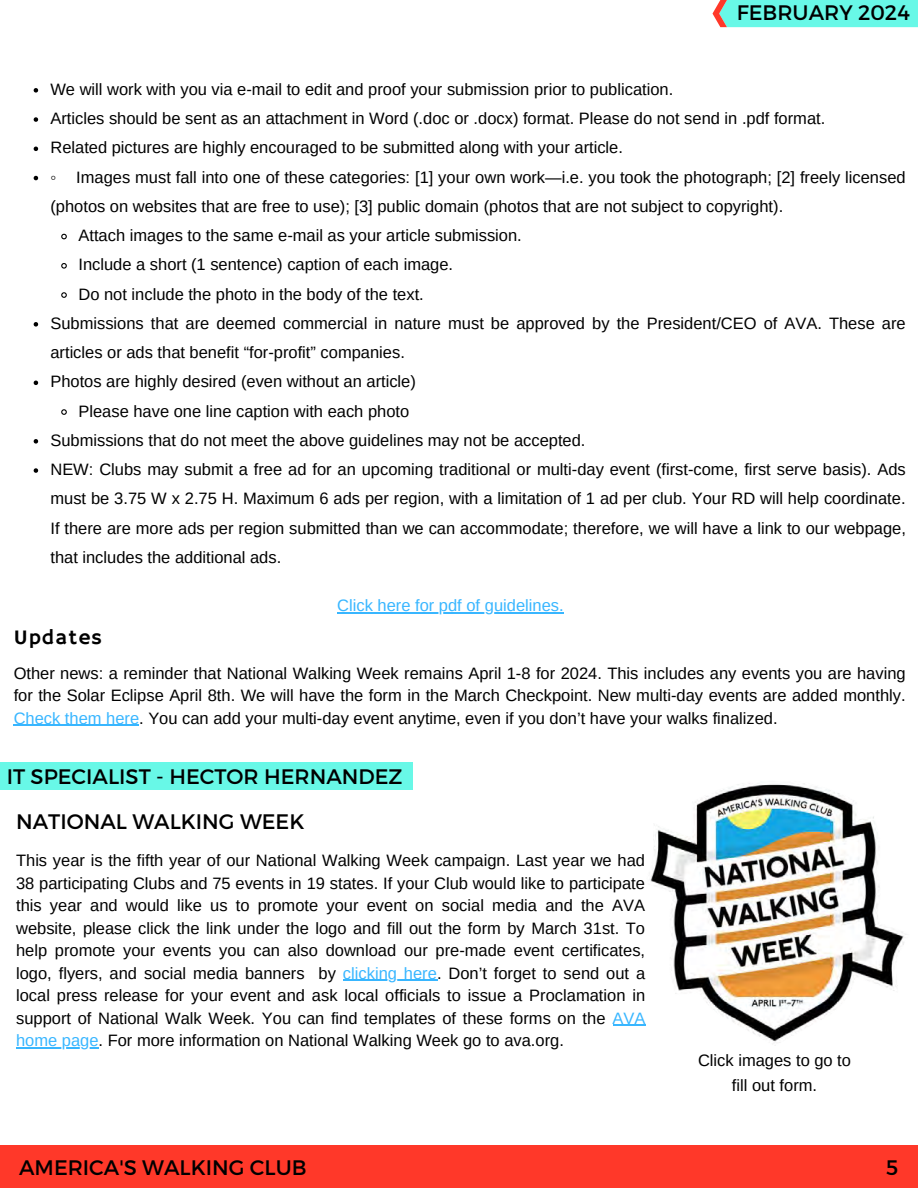
<style>
.page{position:relative;width:918px;height:1188px;background:#fff}
.page>*{position:absolute;margin:0;border:0;box-sizing:border-box;transform-origin:0 0}
.t1{font:21px "Montserrat";color:#000}
.t2{font:21px "Hammersmith One";letter-spacing:.05em;color:#000}
.t3{font:16.5px/22.5px "Arimo";color:#000}
.t4{font:16.5px "Arimo";color:#38b6ff}
.s1{color:#38b6ff}
</style>
<div class="page">
<div style="left:0;top:1145px;width:918px;height:43px;background:#ff3829"></div>
<div style="left:713px;top:0;width:205px;height:27px;background:#68f8e7"></div>
<svg style="left:34px;top:88px;width:4px;height:5px"></svg>
<svg style="left:34px;top:117px;width:4px;height:5px"></svg>
<svg style="left:34px;top:147px;width:4px;height:4px"></svg>
<svg style="left:34px;top:176px;width:4px;height:4px"></svg>
<svg style="left:61px;top:233px;width:6px;height:7px"></svg>
<svg style="left:61px;top:263px;width:6px;height:6px"></svg>
<svg style="left:61px;top:292px;width:6px;height:6px"></svg>
<svg style="left:34px;top:322px;width:4px;height:5px"></svg>
<svg style="left:34px;top:381px;width:4px;height:4px"></svg>
<svg style="left:61px;top:409px;width:6px;height:6px"></svg>
<svg style="left:34px;top:439px;width:4px;height:5px"></svg>
<svg style="left:34px;top:468px;width:4px;height:5px"></svg>
<hr style="left:337px;top:613px;width:74px;height:1px;background:#38b6ff">
<hr style="left:411px;top:613px;width:69px;height:1px;background:#38b6ff">
<hr style="left:480px;top:613px;width:84px;height:1px;background:#38b6ff">
<hr style="left:14px;top:725px;width:125px;height:1px;background:#38b6ff">
<div style="left:0;top:763px;width:413px;height:27px;background:#68f8e7"></div>
<img style="left:650px;top:783px;width:256px;height:260px">
<hr style="left:343px;top:980px;width:94px;height:1px;background:#38b6ff">
<hr style="left:613px;top:1025px;width:33px;height:1px;background:#38b6ff">
<hr style="left:16px;top:1047px;width:83px;height:1px;background:#38b6ff">
<p class="t1" style="left:737px;top:-1px;width:175px">FEBRUARY 2024</p>
<p class="t3" style="left:50px;top:78px;width:624px">We will work with you via e-mail to edit and proof your submission prior to publication.</p>
<p class="t3" style="left:50px;top:107px;width:776px">Articles should be sent as an attachment in Word (.doc or .docx) format. Please do not send in .pdf format.</p>
<p class="t3" style="left:50px;top:136px;width:574px">Related pictures are highly encouraged to be submitted along with your article.</p>
<p class="t3" style="left:50px;top:162px;width:857px;line-height:29.2px">◦ Images must fall into one of these categories: [1] your own work—i.e. you took the photograph; [2] freely licensed (photos on websites that are free to use); [3] public domain (photos that are not subject to copyright).</p>
<p class="t3" style="left:78px;top:224px;width:445px">Attach images to the same e-mail as your article submission.</p>
<p class="t3" style="left:78px;top:253px;width:376px">Include a short (1 sentence) caption of each image.</p>
<p class="t3" style="left:78px;top:283px;width:347px">Do not include the photo in the body of the text.</p>
<p class="t3" style="left:50px;top:308px;width:857px;line-height:29.2px">Submissions that are deemed commercial in nature must be approved by the President/CEO of AVA. These are articles or ads that benefit “for-profit” companies.</p>
<p class="t3" style="left:50px;top:370px;width:367px">Photos are highly desired (even without an article)</p>
<p class="t3" style="left:78px;top:400px;width:332px">Please have one line caption with each photo</p>
<p class="t3" style="left:50px;top:429px;width:537px">Submissions that do not meet the above guidelines may not be accepted.</p>
<p class="t3" style="left:50px;top:455px;width:857px;line-height:29.2px;text-align:justify">NEW: Clubs may submit a free ad for an upcoming traditional or multi-day event (first-come, first serve basis). Ads must be 3.75 W x 2.75 H. Maximum 6 ads per region, with a limitation of 1 ad per club. Your RD will help coordinate.<br>If there are more ads per region submitted than we can accommodate; therefore, we will have a link to our webpage, that includes the additional ads.</p>
<h2 class="t4" style="left:337px;top:596px;width:228px">Click here for pdf of guidelines.</h2>
<h1 class="t2" style="left:14px;top:625px;width:90px">Updates</h1>
<h1 class="t3" style="left:14px;top:662px;width:894px;text-align:justify">Other news: a reminder that National Walking Week remains April 1-8 for 2024. This includes any events you are having for the Solar Eclipse April 8th. We will have the form in the March Checkpoint. New multi-day events are added monthly.<br><span class="s1">Check them here</span>. You can add your multi-day event anytime, even if you don’t have your walks finalized.</h1>
<p class="t1" style="left:7px;top:763px;width:397px">IT SPECIALIST - HECTOR HERNANDEZ</p>
<p class="t1" style="left:16px;top:808px;width:290px">NATIONAL WALKING WEEK</p>
<p class="t3" style="left:16px;top:849px;width:631px;text-align:justify">This year is the fifth year of our National Walking Week campaign. Last year we had 38 participating Clubs and 75 events in 19 states. If your Club would like to participate this year and would like us to promote your event on social media and the AVA website, please click the link under the logo and fill out the form by March 31st. To help promote your events you can also download our pre-made event certificates, logo, flyers, and social media banners by <span class="s1">clicking here</span>. Don’t forget to send out a</p>
<p class="t3" style="left:16px;top:984px;width:631px">local press release for your event and ask local officials to issue a Proclamation in support of National Walk Week. You can find templates of these forms on the <span class="s1">AVA</span></p>
<h1 class="t3" style="left:16px;top:1029px;width:549px"><span class="s1">home page</span>. For more information on National Walking Week go to ava.org.</h1>
<p class="t3" style="left:698px;top:1048px;width:154px;line-height:24.8px;text-align:center">Click images to go to fill out form.</p>
<h1 class="t1" style="left:19px;top:1154px;width:289px">AMERICA'S WALKING CLUB</h1>
<h1 class="t1" style="left:886px;top:1154px;width:14px">5</h1>
</div>
